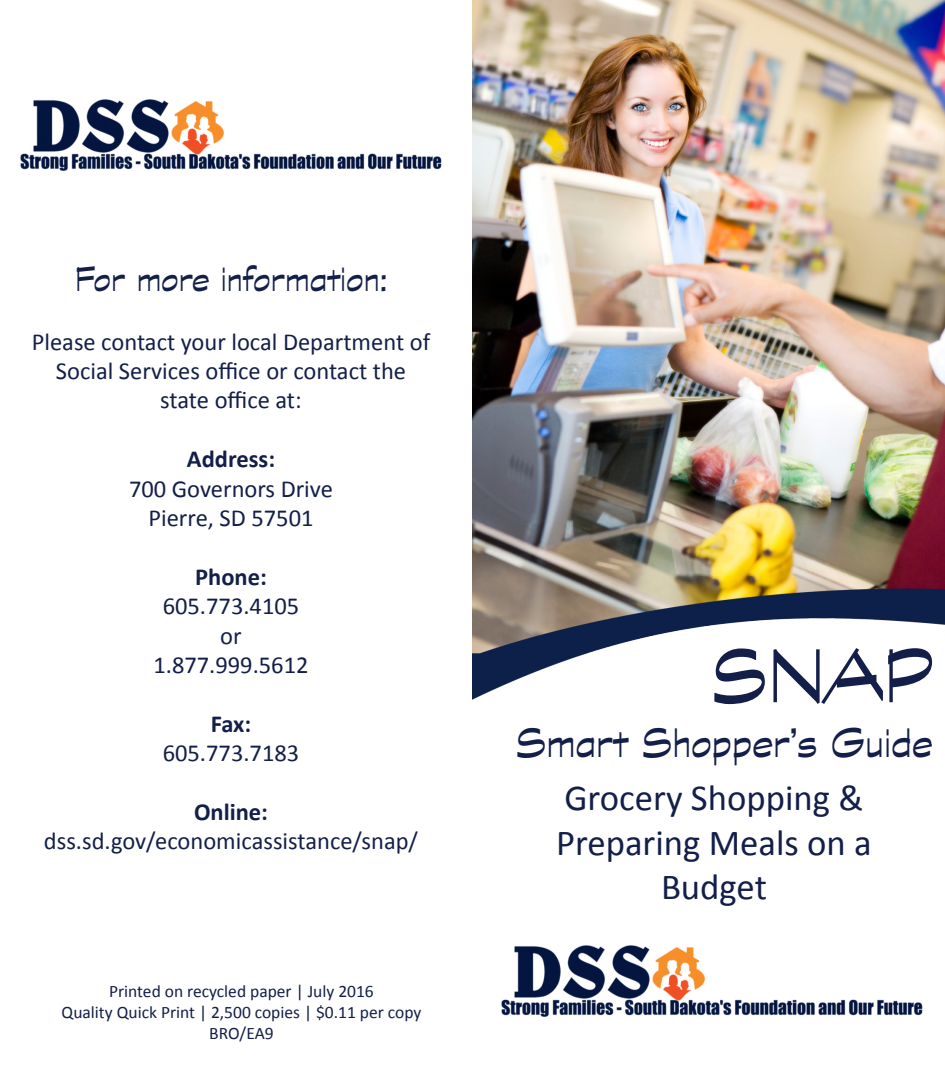
<style>
.page{position:relative;width:945px;height:1071px;background:#fff}
.page>*{position:absolute;margin:0;border:0;box-sizing:border-box;transform-origin:0 0}
.t1{font:84px "Graphite Std";color:#131f48}
.t2{font:45.5px "Graphite Std";color:#131f48}
.t3{font:38.5px "Graphite Std";color:#131f48}
.t4{font:36.75px/44.1px "Calibri";color:#131f48;text-align:center}
.t5{font:24.5px/29.4px "Calibri";color:#131f48;text-align:center}
.t6{font:700 24.5px "Calibri";color:#131f48}
.t7{font:17.5px/21px "Calibri";color:#131f48;text-align:center}
</style>
<div class="page">
<img style="left:20px;top:99px;width:422px;height:72px">
<img style="left:472px;top:0;width:473px;height:700px">
<img style="left:501px;top:945px;width:422px;height:72px">
<p class="t3" style="left:75px;top:258px;width:314px">For more information:</p>
<p class="t5" style="left:32px;top:327px;width:400px">Please contact your local Department of<br>Social Services office or contact the</p>
<p class="t5" style="left:160px;top:386px;width:143px">state office at:</p>
<p class="t6" style="left:187px;top:443px;width:90px">Address:</p>
<p class="t5" style="left:129px;top:474px;width:205px">700 Governors Drive<br>Pierre, SD 57501</p>
<p class="t6" style="left:195px;top:561px;width:73px">Phone:</p>
<p class="t5" style="left:153px;top:591px;width:157px">605.773.4105 or<br>1.877.999.5612</p>
<p class="t6" style="left:211px;top:708px;width:42px">Fax:</p>
<p class="t5" style="left:163px;top:738px;width:138px">605.773.7183</p>
<p class="t6" style="left:194px;top:796px;width:76px">Online:</p>
<p class="t5" style="left:44px;top:827px;width:376px">dss.sd.gov/economicassistance/snap/</p>
<p class="t7" style="left:62px;top:980px;width:361px">Printed on recycled paper | July 2016<br>Quality Quick Print | 2,500 copies | $0.11 per copy<br>BRO/EA9</p>
<p class="t1" style="left:711px;top:630px;width:223px">SNAP</p>
<p class="t2" style="left:516px;top:718px;width:418px">Smart Shopper’s Guide</p>
<p class="t4" style="left:556px;top:776px;width:317px">Grocery Shopping &amp;<br>Preparing Meals on a<br>Budget</p>
</div>
